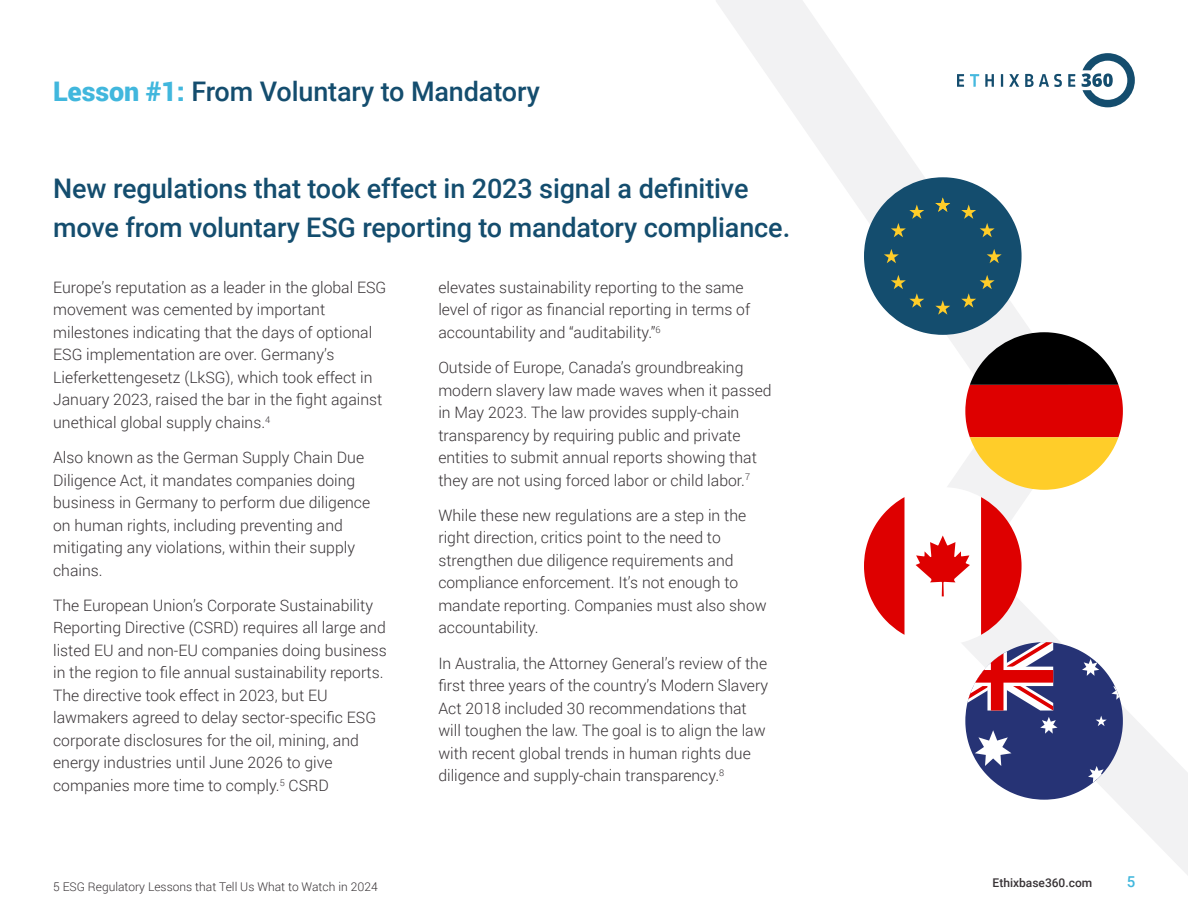
<style>
.page{position:relative;width:1188px;height:918px;background:#fff}
.page>*{position:absolute;margin:0;border:0;box-sizing:border-box;transform-origin:0 0}
.t1{font:500 27px/39px "Roboto";letter-spacing:-.005em;color:#144d6e}
.t2{font:300 15.75px/22.5px "Roboto";color:#383336}
.t3{font:500 15px "Roboto";color:#41b7dd}
.t4{font:300 12px "Roboto";color:#383336}
.t5{font:500 12px "Roboto";color:#383336}
.s1{font-weight:900;color:#41b7dd}
</style>
<div class="page">
<svg style="left:716px;top:0;width:472px;height:875px"></svg>
<svg style="left:957px;top:74px;width:7px;height:13px"></svg>
<svg style="left:970px;top:74px;width:9px;height:13px"></svg>
<svg style="left:985px;top:74px;width:9px;height:13px"></svg>
<svg style="left:1001px;top:74px;width:2px;height:13px"></svg>
<svg style="left:1009px;top:74px;width:10px;height:13px"></svg>
<svg style="left:1025px;top:74px;width:37px;height:13px"></svg>
<svg style="left:1068px;top:74px;width:7px;height:13px"></svg>
<svg style="left:1082px;top:53px;width:53px;height:54px"></svg>
<svg style="left:864px;top:177px;width:259px;height:623px"></svg>
<h1 class="t1" style="left:53px;top:71px;width:488px"><span class="s1">Lesson #1:</span> From Voluntary to Mandatory</h1>
<h1 class="t1" style="left:53px;top:167px;width:739px">New regulations that took effect in 2023 signal a definitive move from voluntary ESG reporting to mandatory compliance.</h1>
<p class="t2" style="left:53px;top:276px;width:335px">Europe’s reputation as a leader in the global ESG movement was cemented by important milestones indicating that the days of optional ESG implementation are over. Germany’s Lieferkettengesetz (LkSG), which took effect in January 2023, raised the bar in the fight against unethical global supply chains.<sup>4</sup></p>
<p class="t2" style="left:53px;top:446px;width:319px">Also known as the German Supply Chain Due Diligence Act, it mandates companies doing business in Germany to perform due diligence on human rights, including preventing and mitigating any violations, within their supply chains.</p>
<p class="t2" style="left:53px;top:594px;width:335px">The European Union’s Corporate Sustainability Reporting Directive (CSRD) requires all large and listed EU and non-EU companies doing business in the region to file annual sustainability reports.<br>The directive took effect in 2023, but EU lawmakers agreed to delay sector-specific ESG corporate disclosures for the oil, mining, and energy industries until June 2026 to give companies more time to comply.<sup>5</sup> CSRD</p>
<p class="t2" style="left:438px;top:275px;width:313px">elevates sustainability reporting to the same level of rigor as financial reporting in terms of accountability and “auditability.”<sup>6</sup></p>
<p class="t2" style="left:438px;top:356px;width:335px">Outside of Europe, Canada’s groundbreaking modern slavery law made waves when it passed in May 2023. The law provides supply-chain transparency by requiring public and private entities to submit annual reports showing that they are not using forced labor or child labor.<sup>7</sup></p>
<p class="t2" style="left:438px;top:504px;width:330px">While these new regulations are a step in the right direction, critics point to the need to strengthen due diligence requirements and compliance enforcement. It’s not enough to mandate reporting. Companies must also show accountability.</p>
<p class="t2" style="left:438px;top:651px;width:331px">In Australia, the Attorney General’s review of the first three years of the country’s Modern Slavery Act 2018 included 30 recommendations that will toughen the law. The goal is to align the law with recent global trends in human rights due diligence and supply-chain transparency.<sup>8</sup></p>
<p class="t4" style="left:53px;top:878px;width:326px">5 ESG Regulatory Lessons that Tell Us What to Watch in 2024</p>
<p class="t5" style="left:993px;top:874px;width:101px">Ethixbase360.com</p>
<p class="t3" style="left:1127px;top:871px;width:10px">5</p>
</div>
